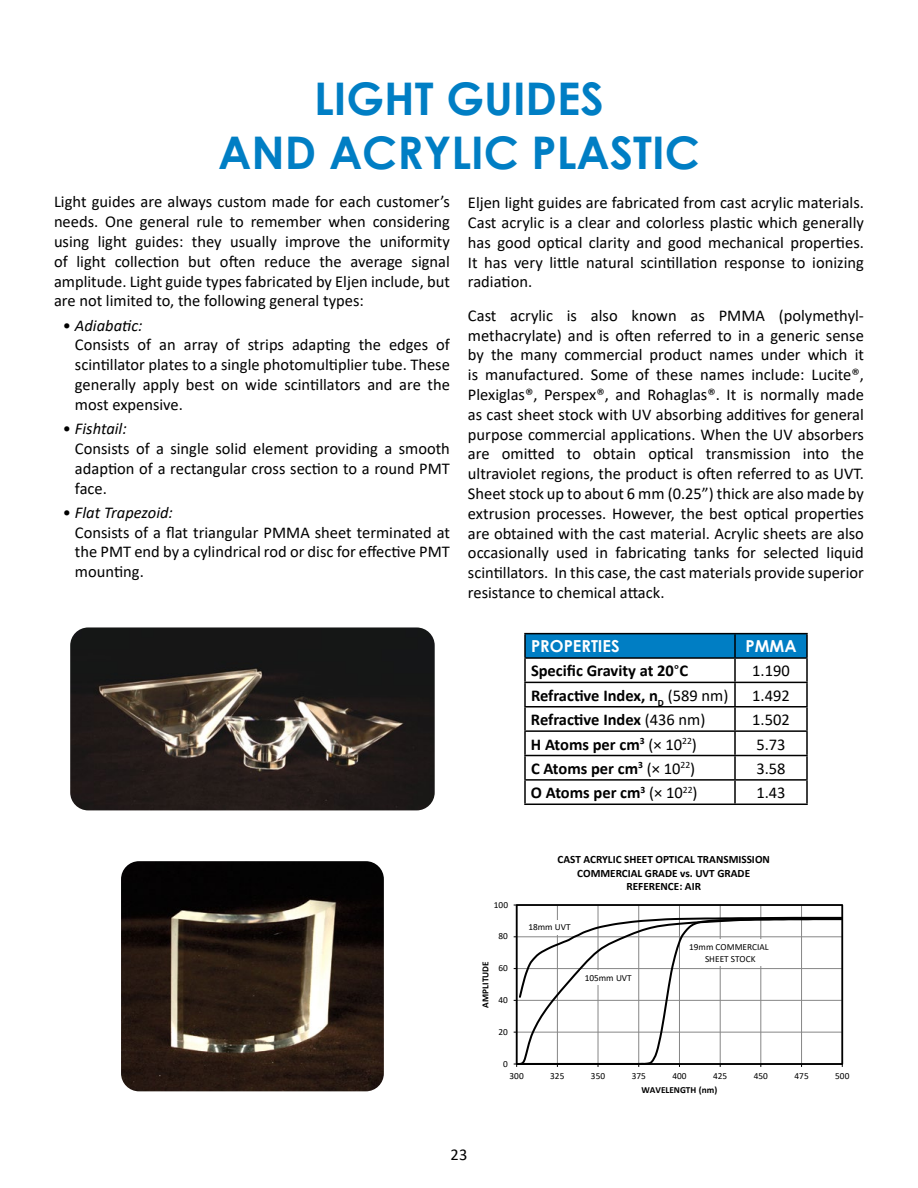
<style>
.page{position:relative;width:918px;height:1188px;background:#fff}
.page>*{position:absolute;margin:0;border:0;box-sizing:border-box;transform-origin:0 0}
.t1{font:700 45px/54px "Century Gothic";color:#007ec4;text-align:center}
.t2{font:16.5px/19.8px "Calibri";color:#000;text-align:justify}
.t3{font:700 16.5px "Calibri";color:#000}
.t4{font:700 16.5px "Century Gothic";color:#fff}
.t5{font:700 11.25px/13.6px "Calibri";color:#000;text-align:center}
.t6{font:9.3px/11.4px "Calibri";color:#000;text-align:center}
.t7{font:700 9.3px "Calibri";color:#000}
.s1{font-style:italic}
.s2{font-weight:400}
</style>
<div class="page">
<div style="left:526px;top:634px;width:280px;height:23px;background:#007ec4"></div>
<hr style="left:524px;top:633px;width:211px;height:1px;background:#000">
<hr style="left:524px;top:634px;width:2px;height:23px;background:#000">
<hr style="left:735px;top:633px;width:73px;height:1px;background:#000">
<hr style="left:734px;top:634px;width:2px;height:23px;background:#000">
<hr style="left:806px;top:634px;width:2px;height:23px;background:#000">
<hr style="left:524px;top:657px;width:211px;height:2px;background:#000">
<hr style="left:524px;top:659px;width:2px;height:23px;background:#000">
<hr style="left:735px;top:657px;width:73px;height:2px;background:#000">
<hr style="left:734px;top:659px;width:2px;height:23px;background:#000">
<hr style="left:806px;top:659px;width:2px;height:23px;background:#000">
<hr style="left:524px;top:682px;width:211px;height:1px;background:#000">
<hr style="left:524px;top:683px;width:2px;height:23px;background:#000">
<hr style="left:735px;top:682px;width:73px;height:1px;background:#000">
<hr style="left:734px;top:683px;width:2px;height:23px;background:#000">
<hr style="left:806px;top:683px;width:2px;height:23px;background:#000">
<hr style="left:524px;top:706px;width:211px;height:2px;background:#000">
<hr style="left:524px;top:708px;width:2px;height:22px;background:#000">
<hr style="left:735px;top:706px;width:73px;height:2px;background:#000">
<hr style="left:734px;top:708px;width:2px;height:22px;background:#000">
<hr style="left:806px;top:708px;width:2px;height:22px;background:#000">
<hr style="left:524px;top:730px;width:211px;height:2px;background:#000">
<hr style="left:524px;top:732px;width:2px;height:23px;background:#000">
<hr style="left:735px;top:730px;width:73px;height:2px;background:#000">
<hr style="left:734px;top:732px;width:2px;height:23px;background:#000">
<hr style="left:806px;top:732px;width:2px;height:23px;background:#000">
<hr style="left:524px;top:755px;width:211px;height:1px;background:#000">
<hr style="left:524px;top:756px;width:2px;height:23px;background:#000">
<hr style="left:735px;top:755px;width:73px;height:1px;background:#000">
<hr style="left:734px;top:756px;width:2px;height:23px;background:#000">
<hr style="left:806px;top:756px;width:2px;height:23px;background:#000">
<hr style="left:524px;top:779px;width:211px;height:2px;background:#000">
<hr style="left:524px;top:781px;width:2px;height:23px;background:#000">
<hr style="left:735px;top:779px;width:73px;height:2px;background:#000">
<hr style="left:734px;top:781px;width:2px;height:23px;background:#000">
<hr style="left:806px;top:781px;width:2px;height:23px;background:#000">
<hr style="left:524px;top:804px;width:211px;height:1px;background:#000">
<hr style="left:735px;top:804px;width:73px;height:1px;background:#000">
<img style="left:70px;top:627px;width:365px;height:183px">
<img style="left:121px;top:861px;width:263px;height:230px">
<hr style="left:557px;top:905px;width:1px;height:159px;background:#868686">
<hr style="left:598px;top:905px;width:1px;height:159px;background:#868686">
<hr style="left:638px;top:905px;width:1px;height:159px;background:#868686">
<hr style="left:679px;top:905px;width:1px;height:159px;background:#868686">
<hr style="left:720px;top:905px;width:1px;height:159px;background:#868686">
<hr style="left:760px;top:905px;width:1px;height:159px;background:#868686">
<hr style="left:801px;top:905px;width:1px;height:159px;background:#868686">
<hr style="left:516px;top:905px;width:1px;height:159px;background:#000">
<svg style="left:514px;top:916px;width:329px;height:85px"></svg>
<svg style="left:517px;top:917px;width:326px;height:148px"></svg>
<div style="left:527px;top:920px;width:45px;height:14px;background:#fff"></div>
<div style="left:580px;top:970px;width:57px;height:15px;background:#fff"></div>
<div style="left:688px;top:940px;width:85px;height:26px;background:#fff"></div>
<h1 class="t1" style="left:218px;top:69px;width:483px">LIGHT GUIDES<br>AND ACRYLIC PLASTIC</h1>
<p class="t2" style="left:54px;top:192px;width:397px">Light guides are always custom made for each customer’s needs. One general rule to remember when considering using light guides: they usually improve the uniformity of light collection but often reduce the average signal amplitude. Light guide types fabricated by Eljen include, but are not limited to, the following general types:</p>
<p class="t2" style="left:75px;top:315px;width:377px;text-align:left;text-indent:-12px">• <span class="s1">Adiabatic:<br></span>Consists of an array of strips adapting the edges of scintillator plates to a single photomultiplier tube. These generally apply best on wide scintillators and are the most expensive.</p>
<p class="t2" style="left:75px;top:418px;width:377px;text-align:left;text-indent:-12px">• <span class="s1">Fishtail:<br></span>Consists of a single solid element providing a smooth adaption of a rectangular cross section to a round PMT face.</p>
<p class="t2" style="left:75px;top:502px;width:377px;text-align:left;text-indent:-12px">• <span class="s1">Flat Trapezoid:<br></span>Consists of a flat triangular PMMA sheet terminated at the PMT end by a cylindrical rod or disc for effective PMT mounting.</p>
<p class="t2" style="left:468px;top:192px;width:397px">Eljen light guides are fabricated from cast acrylic materials.<br>Cast acrylic is a clear and colorless plastic which generally has good optical clarity and good mechanical properties.<br>It has very little natural scintillation response to ionizing radiation.</p>
<p class="t2" style="left:468px;top:305px;width:398px">Cast acrylic is also known as PMMA (polymethyl&shy;methacrylate) and is often referred to in a generic sense by the many commercial product names under which it is manufactured. Some of these names include: Lucite®, Plexiglas®, Perspex®, and Rohaglas®. It is normally made as cast sheet stock with UV absorbing additives for general purpose commercial applications. When the UV absorbers are omitted to obtain optical transmission into the ultraviolet regions, the product is often referred to as UVT.<br>Sheet stock up to about 6 mm (0.25”) thick are also made by extrusion processes. However, the best optical properties are obtained with the cast material. Acrylic sheets are also occasionally used in fabricating tanks for selected liquid scintillators. In this case, the cast materials provide superior resistance to chemical attack.</p>
<p class="t4" style="left:531px;top:634px;width:90px">PROPERTIES</p>
<p class="t4" style="left:745px;top:634px;width:53px">PMMA</p>
<p class="t3" style="left:531px;top:659px;width:159px">Specific Gravity at 20<span class="s2">°</span>C</p>
<p class="t2" style="left:752px;top:661px;width:39px">1.190</p>
<p class="t3" style="left:531px;top:684px;width:199px">Refractive Index, n<sub>D</sub> <span class="s2">(589 nm)</span></p>
<p class="t2" style="left:752px;top:685px;width:39px">1.492</p>
<p class="t3" style="left:531px;top:708px;width:176px">Refractive Index <span class="s2">(436 nm)</span></p>
<p class="t2" style="left:752px;top:709px;width:39px">1.502</p>
<p class="t3" style="left:531px;top:732px;width:167px">H Atoms per cm<sup>3</sup> <span class="s2">(× 10</span><sup>22</sup><span class="s2">)</span></p>
<p class="t2" style="left:756px;top:734px;width:31px">5.73</p>
<p class="t3" style="left:531px;top:757px;width:166px">C Atoms per cm<sup>3</sup> <span class="s2">(× 10</span><sup>22</sup><span class="s2">)</span></p>
<p class="t2" style="left:756px;top:758px;width:31px">3.58</p>
<p class="t3" style="left:531px;top:781px;width:168px">O Atoms per cm<sup>3</sup> <span class="s2">(× 10</span><sup>22</sup><span class="s2">)</span></p>
<p class="t2" style="left:756px;top:782px;width:31px">1.43</p>
<p class="t6" style="left:494px;top:899px;width:16px">100</p>
<p class="t7" style="left:479px;top:1008px;width:48px;rotate:-90deg">AMPLITUDE</p>
<p class="t6" style="left:499px;top:930px;width:11px">80</p>
<p class="t6" style="left:499px;top:962px;width:11px">60</p>
<p class="t6" style="left:499px;top:994px;width:11px">40</p>
<p class="t6" style="left:499px;top:1026px;width:11px">20</p>
<p class="t6" style="left:503px;top:1058px;width:6px">0</p>
<p class="t5" style="left:558px;top:852px;width:214px">CAST ACRYLIC SHEET OPTICAL TRANSMISSION<br>COMMERCIAL GRADE vs. UVT GRADE<br>REFERENCE: AIR</p>
<p class="t6" style="left:529px;top:921px;width:44px">18mm UVT</p>
<p class="t6" style="left:585px;top:972px;width:48px">105mm UVT</p>
<p class="t6" style="left:689px;top:941px;width:81px">19mm COMMERCIAL<br>SHEET STOCK</p>
<p class="t6" style="left:510px;top:1070px;width:16px">300</p>
<p class="t6" style="left:550px;top:1070px;width:16px">325</p>
<p class="t6" style="left:591px;top:1070px;width:16px">350</p>
<p class="t6" style="left:632px;top:1070px;width:16px">375</p>
<p class="t6" style="left:672px;top:1070px;width:16px">400</p>
<p class="t6" style="left:713px;top:1070px;width:16px">425</p>
<p class="t6" style="left:754px;top:1070px;width:16px">450</p>
<p class="t6" style="left:795px;top:1070px;width:16px">475</p>
<p class="t6" style="left:835px;top:1070px;width:16px">500</p>
<p class="t2" style="left:451px;top:1144px;width:18px">23</p>
<p class="t7" style="left:642px;top:1083px;width:77px">WAVELENGTH (nm)</p>
</div>
